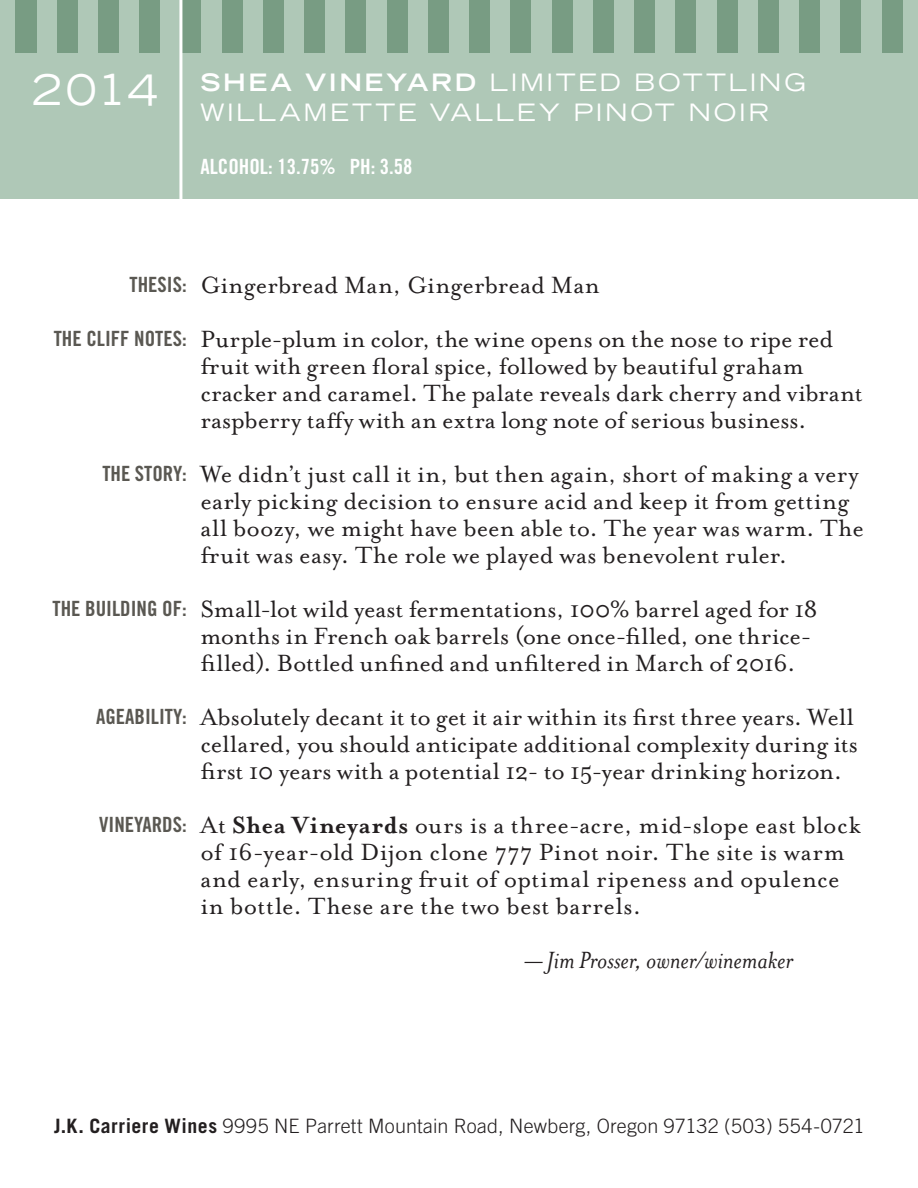
<style>
.page{position:relative;width:918px;height:1188px;background:#fff}
.page>*{position:absolute;margin:0;border:0;box-sizing:border-box;transform-origin:0 0}
.t1{font:expanded 42px "Trade Gothic LH";color:#fff}
.t2{font:27px/27px "Mrs Eaves OT";letter-spacing:.005em;color:#231f20}
.t3{font:italic 27px "Mrs Eaves OT";letter-spacing:-.005em;color:#231f20}
.t4{font:expanded 24px "Trade Gothic LH";letter-spacing:.105em;color:#fff}
.t5{font:21px "Trade Gothic Bold Cond Twenty";color:#5a5852}
.t6{font:21px "Trade Gothic Bold Cond Twenty";color:#fff}
.t7{font:300 19.8px "Trade Gothic";letter-spacing:.01em;color:#231f20}
.s1{font-weight:700}
</style>
<div class="page">
<div style="left:0;top:0;width:918px;height:199px;background:#afc8b7"></div>
<div style="left:15px;top:0;width:21px;height:53px;background:#789c83"></div>
<div style="left:57px;top:0;width:21px;height:53px;background:#789c83"></div>
<div style="left:98px;top:0;width:21px;height:53px;background:#789c83"></div>
<div style="left:139px;top:0;width:21px;height:53px;background:#789c83"></div>
<div style="left:180px;top:0;width:21px;height:53px;background:#789c83"></div>
<div style="left:222px;top:0;width:21px;height:53px;background:#789c83"></div>
<div style="left:263px;top:0;width:21px;height:53px;background:#789c83"></div>
<div style="left:304px;top:0;width:21px;height:53px;background:#789c83"></div>
<div style="left:345px;top:0;width:21px;height:53px;background:#789c83"></div>
<div style="left:387px;top:0;width:21px;height:53px;background:#789c83"></div>
<div style="left:428px;top:0;width:21px;height:53px;background:#789c83"></div>
<div style="left:469px;top:0;width:21px;height:53px;background:#789c83"></div>
<div style="left:510px;top:0;width:21px;height:53px;background:#789c83"></div>
<div style="left:552px;top:0;width:21px;height:53px;background:#789c83"></div>
<div style="left:593px;top:0;width:21px;height:53px;background:#789c83"></div>
<div style="left:634px;top:0;width:21px;height:53px;background:#789c83"></div>
<div style="left:675px;top:0;width:21px;height:53px;background:#789c83"></div>
<div style="left:717px;top:0;width:21px;height:53px;background:#789c83"></div>
<div style="left:758px;top:0;width:21px;height:53px;background:#789c83"></div>
<div style="left:799px;top:0;width:21px;height:53px;background:#789c83"></div>
<div style="left:840px;top:0;width:21px;height:53px;background:#789c83"></div>
<div style="left:882px;top:0;width:21px;height:53px;background:#789c83"></div>
<hr style="left:179px;top:0;width:3px;height:218px;background:#fff">
<p class="t1" style="left:32px;top:62px;width:128px">2014</p>
<p class="t4" style="left:200px;top:66px;width:607px"><span class="s1">SHEA VINEYARD</span> LIMITED BOTTLING</p>
<p class="t4" style="left:200px;top:96px;width:571px">WILLAMETTE VALLEY PINOT NOIR</p>
<p class="t6" style="left:200px;top:154px;width:214px">ALCOHOL: 13.75% PH: 3.58</p>
<p class="t5" style="left:130px;top:272px;width:59px">THESIS:</p>
<p class="t5" style="left:54px;top:326px;width:134px">THE CLIFF NOTES:</p>
<p class="t5" style="left:102px;top:461px;width:86px">THE STORY:</p>
<p class="t5" style="left:53px;top:596px;width:136px">THE BUILDING OF:</p>
<p class="t5" style="left:96px;top:704px;width:92px">AGEABILITY:</p>
<p class="t5" style="left:99px;top:812px;width:89px">VINEYARDS:</p>
<p class="t2" style="left:200px;top:271px;width:401px">Gingerbread Man, Gingerbread Man</p>
<p class="t2" style="left:200px;top:325px;width:664px">Purple-plum in color, the wine opens on the nose to ripe red fruit with green floral spice, followed by beautiful graham cracker and caramel. The palate reveals dark cherry and vibrant raspberry taffy with an extra long note of serious business.</p>
<p class="t2" style="left:200px;top:460px;width:665px">We didn’t just call it in, but then again, short of making a very early picking decision to ensure acid and keep it from getting all boozy, we might have been able to. The year was warm. The fruit was easy. The role we played was benevolent ruler.</p>
<p class="t2" style="left:200px;top:595px;width:619px">Small-lot wild yeast fermentations, 100% barrel aged for 18 months in French oak barrels (one once-filled, one thrice&shy;filled). Bottled unfined and unfiltered in March of 2016.</p>
<p class="t2" style="left:200px;top:703px;width:659px">Absolutely decant it to get it air within its first three years. Well cellared, you should anticipate additional complexity during its first 10 years with a potential 12- to 15-year drinking horizon.</p>
<p class="t2" style="left:200px;top:811px;width:662px">At <span class="s1">Shea Vineyards</span> ours is a three-acre, mid-slope east block of 16-year-old Dijon clone 777 Pinot noir. The site is warm and early, ensuring fruit of optimal ripeness and opulence in bottle. These are the two best barrels.</p>
<p class="t3" style="left:524px;top:945px;width:270px">— Jim Prosser, owner/winemaker</p>
<p class="t7" style="left:54px;top:1114px;width:812px"><span class="s1">J.K. Carriere Wines</span> 9995 NE Parrett Mountain Road, Newberg, Oregon 97132 (503) 554-0721</p>
</div>
